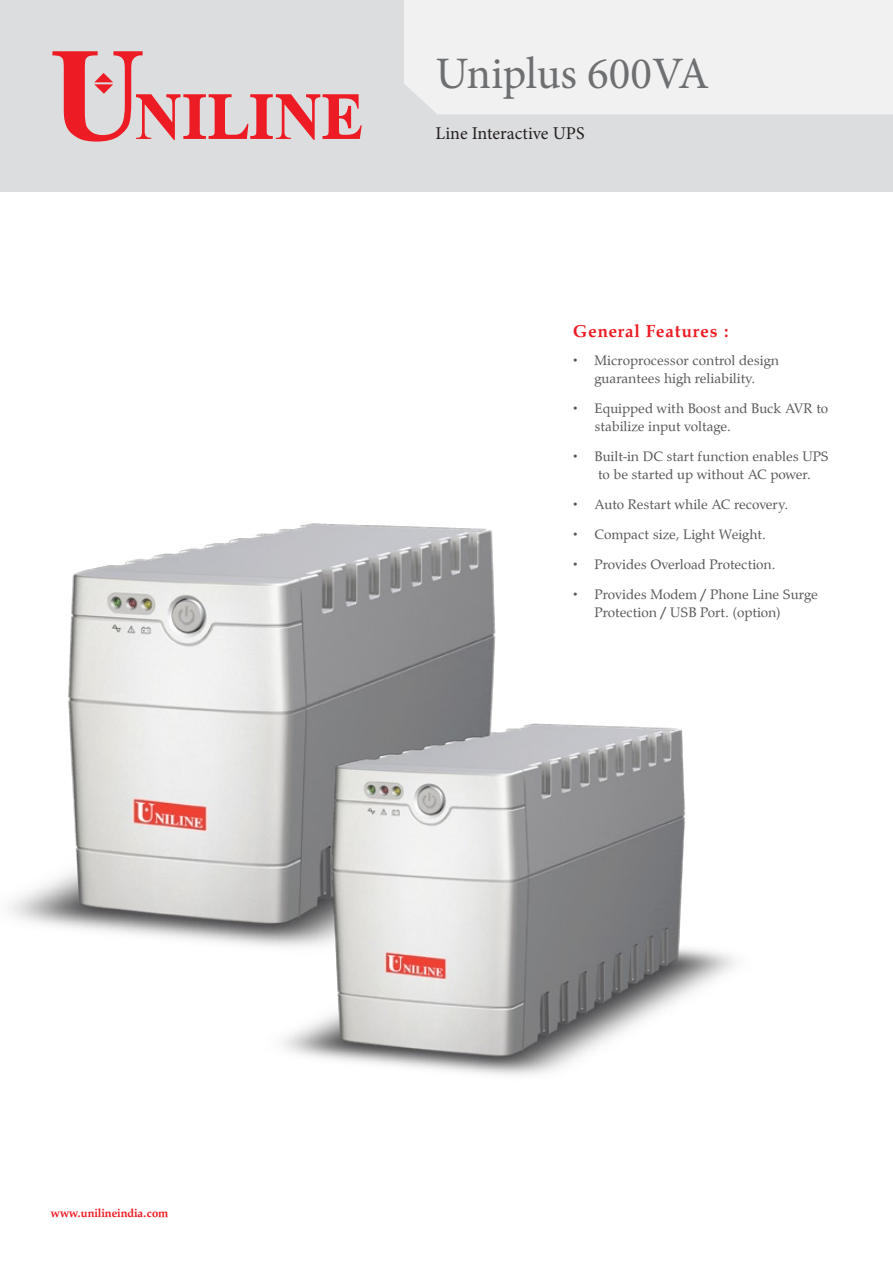
<style>
.page{position:relative;width:893px;height:1263px;background:#fff}
.page>*{position:absolute;margin:0;border:0;box-sizing:border-box;transform-origin:0 0}
.t1{font:45px "Minion Pro";letter-spacing:-.005em;color:#6d6f71}
.t2{font:18px "Minion Pro";color:#231f20}
.t3{font:700 18px "Palladius";letter-spacing:.05em;color:#ed1c24}
.t4{font:14.25px/18px "Palladius";color:#58595b;text-align:center}
.t5{font:700 12px "Palladius";color:#ed1c24}
.s1{font-weight:700}
</style>
<div class="page">
<div style="left:0;top:0;width:893px;height:191px;background:#dcddde"></div>
<svg style="left:52px;top:51px;width:310px;height:91px"></svg>
<div style="left:404px;top:0;width:489px;height:114px;background:#f1f1f2"></div>
<img style="left:8px;top:523px;width:488px;height:422px">
<img style="left:251px;top:679px;width:484px;height:396px">
<p class="t5" style="left:51px;top:1206px;width:119px">www.unilineindia.com</p>
<p class="t1" style="left:435px;top:43px;width:275px">Uniplus 600VA</p>
<p class="t2" style="left:436px;top:121px;width:150px">Line Interactive UPS</p>
<p class="t3" style="left:573px;top:320px;width:157px">General Features :</p>
<p class="t4" style="left:573px;top:351px;width:207px">• Microprocessor control design guarantees high reliability.</p>
<p class="t4" style="left:594px;top:399px;width:235px;text-align:left;text-indent:-21px">• Equipped with Boost and Buck AVR to stabilize input voltage.</p>
<p class="t4" style="left:573px;top:447px;width:257px">• Built-in DC start function enables UPS to be started up without AC power.</p>
<p class="t4" style="left:573px;top:495px;width:216px">• Auto Restart while AC recovery.</p>
<p class="t4" style="left:573px;top:525px;width:194px">• Compact size, Light Weight.</p>
<p class="t4" style="left:573px;top:555px;width:204px">• Provides Overload Protection.</p>
<p class="t4" style="left:594px;top:585px;width:225px;text-align:left;text-indent:-21px">• Provides Modem <span class="s1">/</span> Phone Line Surge<br>Protection <span class="s1">/</span> USB Port. (option)</p>
</div>
